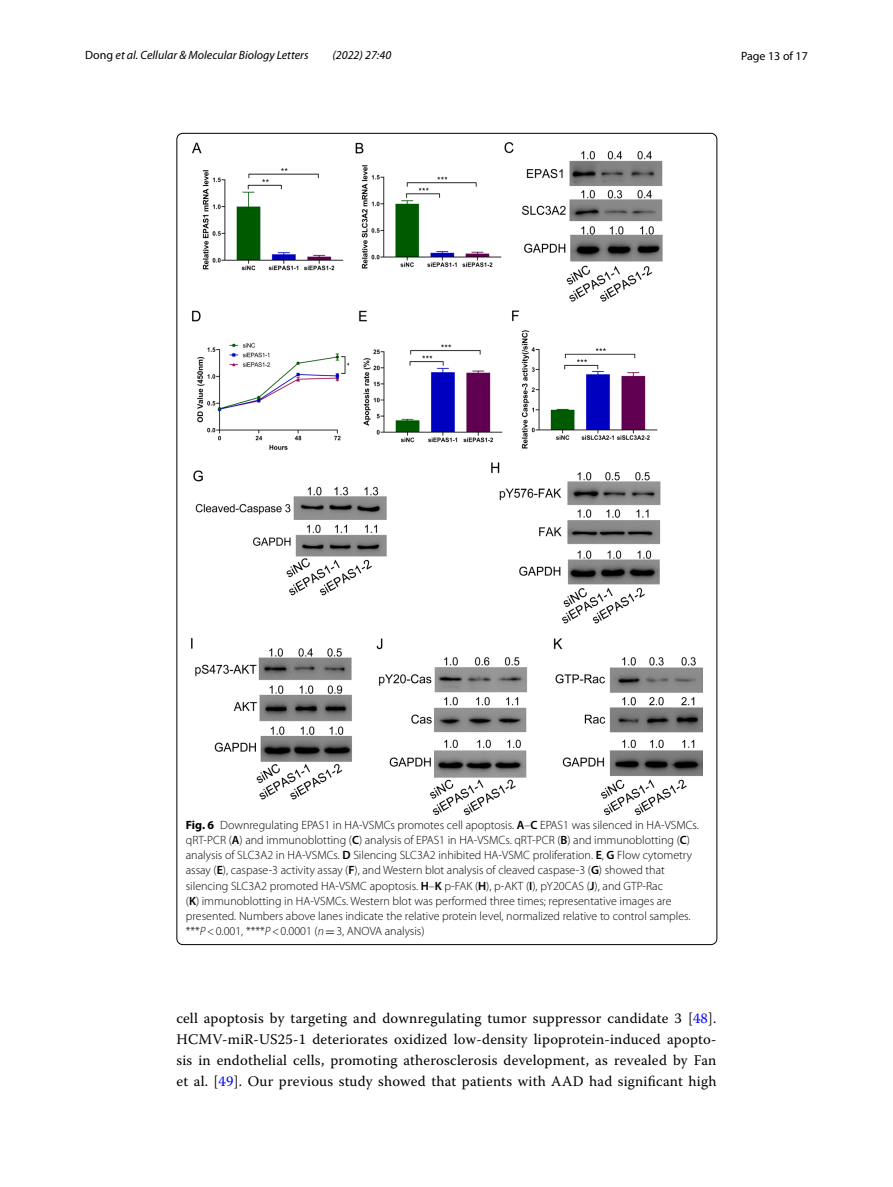
<style>
.page{position:relative;width:893px;height:1187px;background:#fff}
.page>*{position:absolute;margin:0;border:0;box-sizing:border-box;transform-origin:0 0}
.t1{font:14.7px/21.3px "Warnock Pro";letter-spacing:.015em;color:#000;text-align:justify}
.t2{font:300 12px/15px "Myriad Pro";color:#000}
.t3{font:italic 12px "Myriad Pro";color:#000}
.t4{font:12px "Myriad Pro";color:#000}
.s1{font-style:normal}
.s2{font-weight:700}
.s3{font-weight:600}
.s4{font-style:italic}
.s5{font-family:"MTSY";font-weight:400}
.s6{color:#00f}
</style>
<div class="page">
<img style="left:192px;top:142px;width:510px;height:672px">
<p class="t3" style="left:85px;top:48px;width:225px"><span class="s1">Dong</span> et al. Cellular &amp; Molecular Biology Letters</p>
<p class="t3" style="left:332px;top:48px;width:60px">(2022) 27:40</p>
<p class="t4" style="left:741px;top:48px;width:68px">Page 13 of 17</p>
<p class="t2" style="left:186px;top:818px;width:515px"><span class="s2">Fig. 6</span> Downregulating EPAS1 in HA-VSMCs promotes cell apoptosis. <span class="s3">A</span>–<span class="s3">C</span> EPAS1 was silenced in HA-VSMCs. qRT-PCR (<span class="s3">A</span>) and immunoblotting (<span class="s3">C</span>) analysis of EPAS1 in HA-VSMCs. qRT-PCR (<span class="s3">B</span>) and immunoblotting (<span class="s3">C</span>) analysis of SLC3A2 in HA-VSMCs. <span class="s3">D</span> Silencing SLC3A2 inhibited HA-VSMC proliferation. <span class="s3">E</span>, <span class="s3">G</span> Flow cytometry assay (<span class="s3">E</span>), caspase-3 activity assay (<span class="s3">F</span>), and Western blot analysis of cleaved caspase-3 (<span class="s3">G</span>) showed that silencing SLC3A2 promoted HA-VSMC apoptosis. <span class="s3">H</span>–<span class="s3">K</span> p-FAK (<span class="s3">H</span>), p-AKT (<span class="s3">I</span>), pY20CAS (<span class="s3">J</span>), and GTP-Rac<br>(<span class="s3">K</span>) immunoblotting in HA-VSMCs. Western blot was performed three times; representative images are presented. Numbers above lanes indicate the relative protein level, normalized relative to control samples. ***<span class="s4">P</span>&lt;0.001, ****<span class="s4">P</span>&lt;0.0001 (<span class="s4">n</span><span class="s5">=</span>3, ANOVA analysis)</p>
<p class="t1" style="left:176px;top:1006px;width:542px">cell apoptosis by targeting and downregulating tumor suppressor candidate 3 [<span class="s6">48</span>].<br>HCMV-miR-US25-1 deteriorates oxidized low-density lipoprotein-induced apopto&shy;sis in endothelial cells, promoting atherosclerosis development, as revealed by Fan et al. [<span class="s6">49</span>]. Our previous study showed that patients with AAD had significant high</p>
</div>
